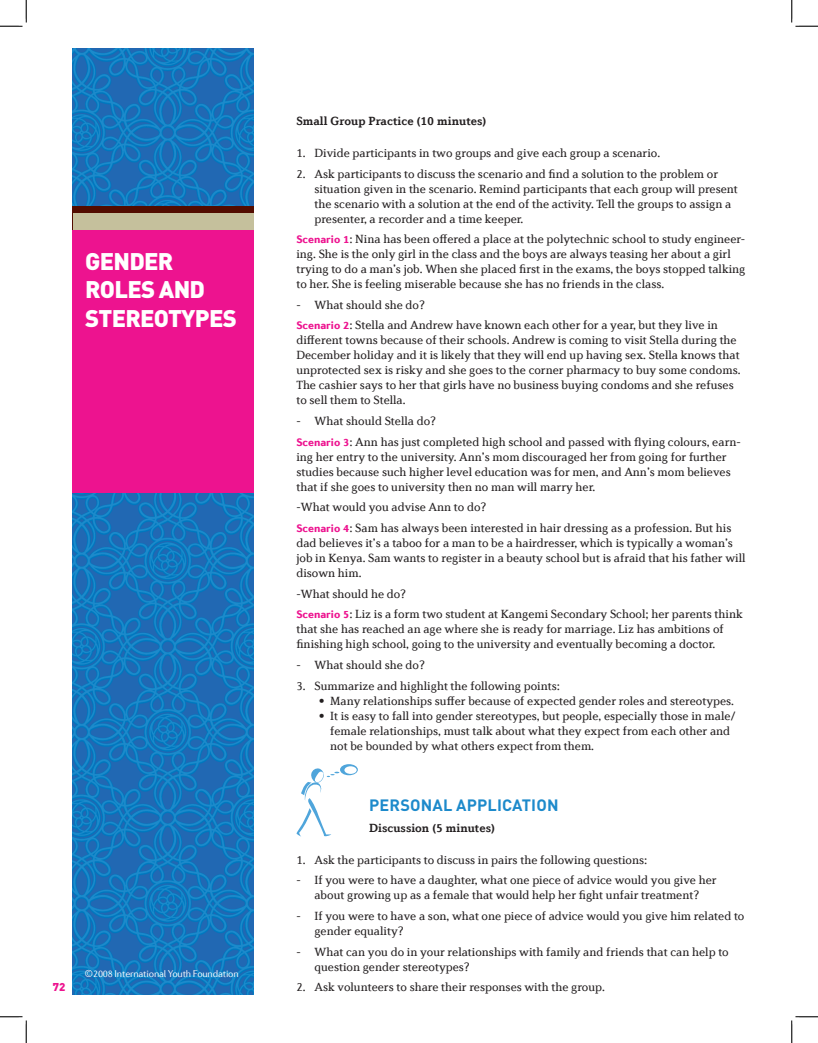
<style>
.page{position:relative;width:818px;height:1043px;background:#fff}
.page>*{position:absolute;margin:0;border:0;box-sizing:border-box;transform-origin:0 0}
.t1{font:900 23.75px/28.5px "DINOT";letter-spacing:-.03em;color:#fff}
.t2{font:700 16.25px "DINOT";color:#1d8acb}
.t3{font:12.5px/15px "Diverda Serif Com";color:#231f20}
.t4{font:700 12.5px "Diverda Serif Com";color:#231f20}
.t5{font:900 11.25px "DINOT";color:#ed138f}
.t6{font:300 10px "Diverda Sans Com";letter-spacing:-.02em;color:#fff}
.s1{font-family:"DINOT";font-weight:400}
.s2{font-family:"Diverda Sans Com";font-weight:900;font-size:11.25px;color:#ed138f}
</style>
<div class="page">
<img style="left:72px;top:49px;width:181px;height:945px">
<div style="left:72px;top:206px;width:181px;height:62px;background:#530c00"></div>
<div style="left:73px;top:214px;width:180px;height:43px;background:#c5c09c"></div>
<div style="left:72px;top:230px;width:181px;height:263px;background:#ed138f"></div>
<svg style="left:296px;top:768px;width:43px;height:69px"></svg>
<svg style="left:340px;top:764px;width:18px;height:11px"></svg>
<div style="left:344px;top:766px;width:12px;height:8px;background:#fff;border-radius:50%"></div>
<svg style="left:0;top:0;width:27px;height:27px"></svg>
<svg style="left:0;top:1016px;width:27px;height:26px"></svg>
<svg style="left:791px;top:0;width:27px;height:27px"></svg>
<svg style="left:791px;top:1016px;width:27px;height:26px"></svg>
<h1 class="t1" style="left:85px;top:246px;width:138px">GENDER<br>ROLES AND<br>STE REOTYPES</h1>
<p class="t5" style="left:53px;top:978px;width:14px">72</p>
<p class="t6" style="left:84px;top:967px;width:156px"><span class="s1">©</span>2008 International Youth Foundation</p>
<p class="t4" style="left:296px;top:114px;width:191px">Small Group Practice (10 minutes)</p>
<p class="t3" style="left:296px;top:145px;width:365px">1. Divide participants in two groups and give each group a scenario.</p>
<p class="t3" style="left:314px;top:166px;width:425px;text-indent:-18px">2. Ask participants to discuss the scenario and find a solution to the problem or situation given in the scenario. Remind participants that each group will present the scenario with a solution at the end of the activity. Tell the groups to assign a presenter, a recorder and a time keeper.</p>
<p class="t3" style="left:296px;top:231px;width:450px"><span class="s2">Scenario 1</span>: Nina has been offered a place at the polytechnic school to study engineer&shy;ing. She is the only girl in the class and the boys are always teasing her about a girl trying to do a man’s job. When she placed first in the exams, the boys stopped talking to her. She is feeling miserable because she has no friends in the class.</p>
<p class="t3" style="left:296px;top:294px;width:423px;line-height:20.6px">- What should she do?<br><span class="s2">Scenario 2</span>: Stella and Andrew have known each other for a year, but they live in</p>
<p class="t3" style="left:296px;top:333px;width:445px">different towns because of their schools. Andrew is coming to visit Stella during the December holiday and it is likely that they will end up having sex. Stella knows that unprotected sex is risky and she goes to the corner pharmacy to buy some condoms.<br>The cashier says to her that girls have no business buying condoms and she refuses to sell them to Stella.</p>
<p class="t3" style="left:296px;top:410px;width:446px;line-height:20.6px">- What should Stella do?<br><span class="s2">Scenario 3</span>: Ann has just completed high school and passed with flying colours, earn-</p>
<p class="t3" style="left:296px;top:449px;width:436px">ing her entry to the university. Ann’s mom discouraged her from going for further studies because such higher level education was for men, and Ann’s mom believes that if she goes to university then no man will marry her.</p>
<p class="t3" style="left:296px;top:497px;width:436px;line-height:20.6px">-What would you advise Ann to do?<br><span class="s2">Scenario 4</span>: Sam has always been interested in hair dressing as a profession. But his</p>
<p class="t3" style="left:296px;top:535px;width:450px">dad believes it’s a taboo for a man to be a hairdresser, which is typically a woman’s job in Kenya. Sam wants to register in a beauty school but is afraid that his father will disown him.</p>
<p class="t3" style="left:296px;top:583px;width:448px;line-height:20.6px">-What should he do?<br><span class="s2">Scenario 5</span>: Liz is a form two student at Kangemi Secondary School; her parents think</p>
<p class="t3" style="left:296px;top:621px;width:429px">that she has reached an age where she is ready for marriage. Liz has ambitions of finishing high school, going to the university and eventually becoming a doctor.</p>
<p class="t3" style="left:296px;top:657px;width:130px">- What should she do?</p>
<p class="t3" style="left:296px;top:678px;width:265px">3. Summarize and highlight the following points:</p>
<p class="t3" style="left:319px;top:693px;width:416px">• Many relationships suffer because of expected gender roles and stereotypes.</p>
<p class="t3" style="left:330px;top:708px;width:406px;text-indent:-11px">• It is easy to fall into gender stereotypes, but people, especially those in male/ female relationships, must talk about what they expect from each other and not be bounded by what others expect from them.</p>
<h2 class="t2" style="left:369px;top:794px;width:22px">PERSONAL</h2>
<h2 class="t2" style="left:456px;top:794px;width:21px">APPLICATION</h2>
<p class="t4" style="left:369px;top:820px;width:127px">Discussion (5 minutes)</p>
<p class="t3" style="left:296px;top:852px;width:352px">1. Ask the participants to discuss in pairs the following questions:</p>
<p class="t3" style="left:296px;top:872px;width:422px;text-align:center">- If you were to have a daughter, what one piece of advice would you give her about growing up as a female that would help her fight unfair treatment?</p>
<p class="t3" style="left:314px;top:908px;width:431px;text-indent:-18px">- If you were to have a son, what one piece of advice would you give him related to gender equality?</p>
<p class="t3" style="left:314px;top:943px;width:416px;text-indent:-18px">- What can you do in your relationships with family and friends that can help to question gender stereotypes?</p>
<p class="t3" style="left:296px;top:979px;width:310px">2. Ask volunteers to share their responses with the group.</p>
</div>
